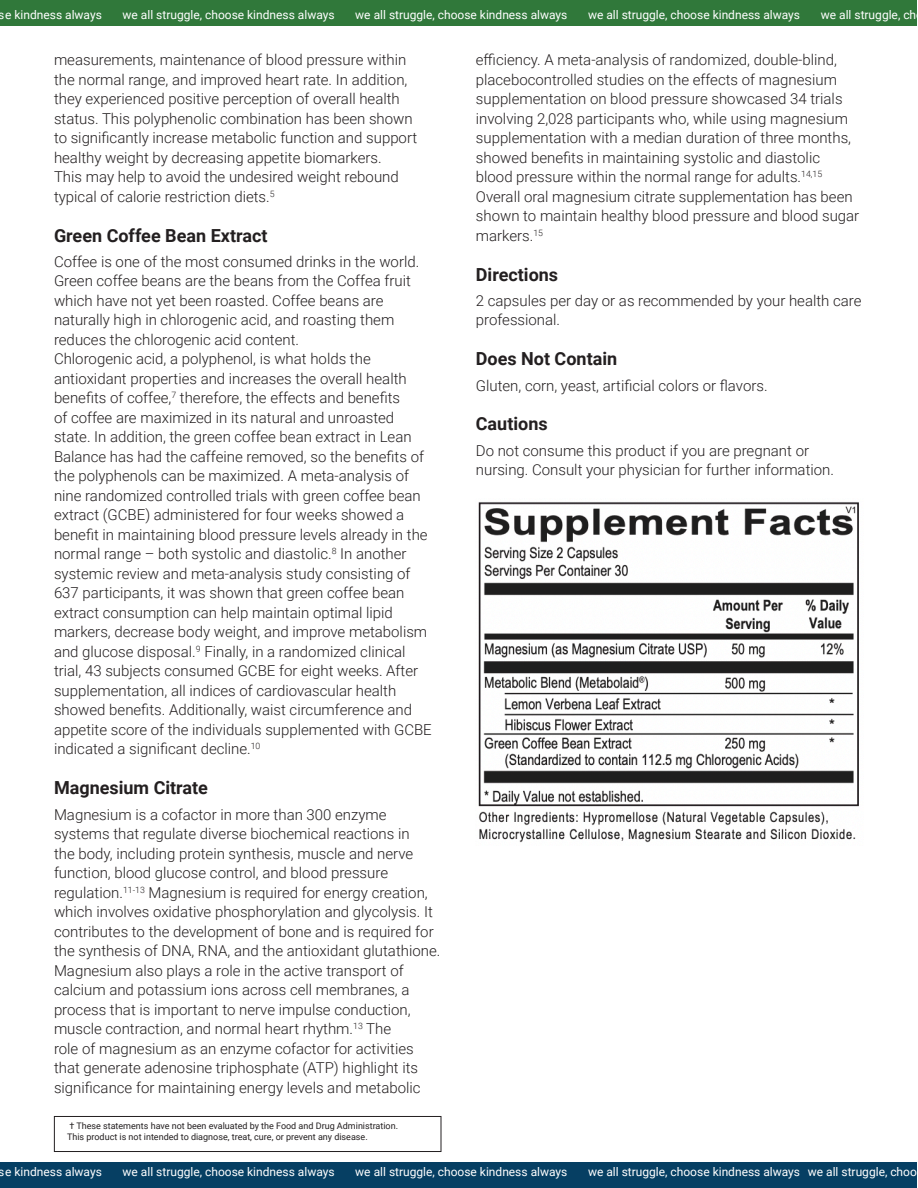
<style>
.page{position:relative;width:918px;height:1188px;background:#fff}
.page>*{position:absolute;margin:0;border:0;box-sizing:border-box;transform-origin:0 0}
.t1{font:700 18px "Roboto";color:#231f20}
.P1{font:300 15px/19.5px "Roboto";color:#231f20}
.t2{font:12px "Roboto";color:#fff}
.t3{font:9px/10.8px "Roboto";color:#231f20}
</style>
<div class="page">
<div style="left:1px;top:0;width:916px;height:26px;background:#30783a"></div>
<div style="left:1px;top:1162px;width:916px;height:26px;background:#063f63"></div>
<div style="left:54px;top:1116px;width:387px;height:36px;border:1px solid #231f20"></div>
<img style="left:478px;top:502px;width:381px;height:341px">
<p class="t2" style="left:-1px;top:6px;width:104px">se kindness always</p>
<p class="t2" style="left:123px;top:6px;width:214px">we all struggle, choose kindness always</p>
<p class="t2" style="left:355px;top:6px;width:214px">we all struggle, choose kindness always</p>
<p class="t2" style="left:588px;top:6px;width:214px">we all struggle, choose kindness always</p>
<p class="t2" style="left:821px;top:6px;width:97px">we all struggle, ch</p>
<p class="P1" style="left:54px;top:50px;width:365px">measurements, maintenance of blood pressure within the normal range, and improved heart rate. In addition, they experienced positive perception of overall health status. This polyphenolic combination has been shown to significantly increase metabolic function and support healthy weight by decreasing appetite biomarkers.</p>
<p class="P1" style="left:54px;top:167px;width:346px">This may help to avoid the undesired weight rebound typical of calorie restriction diets.<sup>5</sup></p>
<h1 class="t1" style="left:54px;top:222px;width:215px">Green Coffee Bean Extract</h1>
<p class="P1" style="left:54px;top:251px;width:367px">Coffee is one of the most consumed drinks in the world.<br>Green coffee beans are the beans from the Coffea fruit which have not yet been roasted. Coffee beans are naturally high in chlorogenic acid, and roasting them reduces the chlorogenic acid content.</p>
<p class="P1" style="left:54px;top:349px;width:379px">Chlorogenic acid, a polyphenol, is what holds the antioxidant properties and increases the overall health benefits of coffee,<sup>7</sup> therefore, the effects and benefits<br>of coffee are maximized in its natural and unroasted state. In addition, the green coffee bean extract in Lean Balance has had the caffeine removed, so the benefits of the polyphenols can be maximized. A meta-analysis of nine randomized controlled trials with green coffee bean extract (GCBE) administered for four weeks showed a benefit in maintaining blood pressure levels already in the normal range – both systolic and diastolic.<sup>8</sup> In another systemic review and meta-analysis study consisting of 637 participants, it was shown that green coffee bean extract consumption can help maintain optimal lipid markers, decrease body weight, and improve metabolism and glucose disposal.<sup>9</sup> Finally, in a randomized clinical trial, 43 subjects consumed GCBE for eight weeks. After supplementation, all indices of cardiovascular health showed benefits. Additionally, waist circumference and appetite score of the individuals supplemented with GCBE indicated a significant decline.<sup>10</sup></p>
<h1 class="t1" style="left:54px;top:775px;width:156px">Magnesium Citrate</h1>
<p class="P1" style="left:54px;top:804px;width:388px">Magnesium is a cofactor in more than 300 enzyme systems that regulate diverse biochemical reactions in<br>the body, including protein synthesis, muscle and nerve function, blood glucose control, and blood pressure regulation.<sup>11-13</sup> Magnesium is required for energy creation, which involves oxidative phosphorylation and glycolysis. It contributes to the development of bone and is required for the synthesis of DNA, RNA, and the antioxidant glutathione.<br>Magnesium also plays a role in the active transport of calcium and potassium ions across cell membranes, a process that is important to nerve impulse conduction, muscle contraction, and normal heart rhythm.<sup>13</sup> The<br>role of magnesium as an enzyme cofactor for activities that generate adenosine triphosphate (ATP) highlight its significance for maintaining energy levels and metabolic</p>
<p class="t3" style="left:67px;top:1120px;width:332px">† These statements have not been evaluated by the Food and Drug Administration.<br>This product is not intended to diagnose, treat, cure, or prevent any disease.</p>
<p class="P1" style="left:476px;top:50px;width:385px">efficiency. A meta-analysis of randomized, double-blind, placebocontrolled studies on the effects of magnesium supplementation on blood pressure showcased 34 trials involving 2,028 participants who, while using magnesium supplementation with a median duration of three months, showed benefits in maintaining systolic and diastolic blood pressure within the normal range for adults.<sup>14,15<br></sup>Overall oral magnesium citrate supplementation has been shown to maintain healthy blood pressure and blood sugar markers.<sup>15</sup></p>
<h1 class="t1" style="left:476px;top:261px;width:84px">Directions</h1>
<p class="P1" style="left:476px;top:290px;width:387px">2 capsules per day or as recommended by your health care</p>
<p class="P1" style="left:476px;top:310px;width:86px">professional.</p>
<h1 class="t1" style="left:476px;top:346px;width:143px">Does Not Contain</h1>
<p class="P1" style="left:476px;top:375px;width:293px">Gluten, corn, yeast, artificial colors or flavors.</p>
<h1 class="t1" style="left:476px;top:411px;width:73px">Cautions</h1>
<p class="P1" style="left:476px;top:440px;width:360px">Do not consume this product if you are pregnant or nursing. Consult your physician for further information.</p>
<p class="t2" style="left:-1px;top:1164px;width:104px">se kindness always</p>
<p class="t2" style="left:123px;top:1164px;width:214px">we all struggle, choose kindness always</p>
<p class="t2" style="left:355px;top:1164px;width:214px">we all struggle, choose kindness always</p>
<p class="t2" style="left:588px;top:1164px;width:214px">we all struggle, choose kindness always</p>
<p class="t2" style="left:808px;top:1164px;width:111px">we all struggle, choo</p>
</div>
